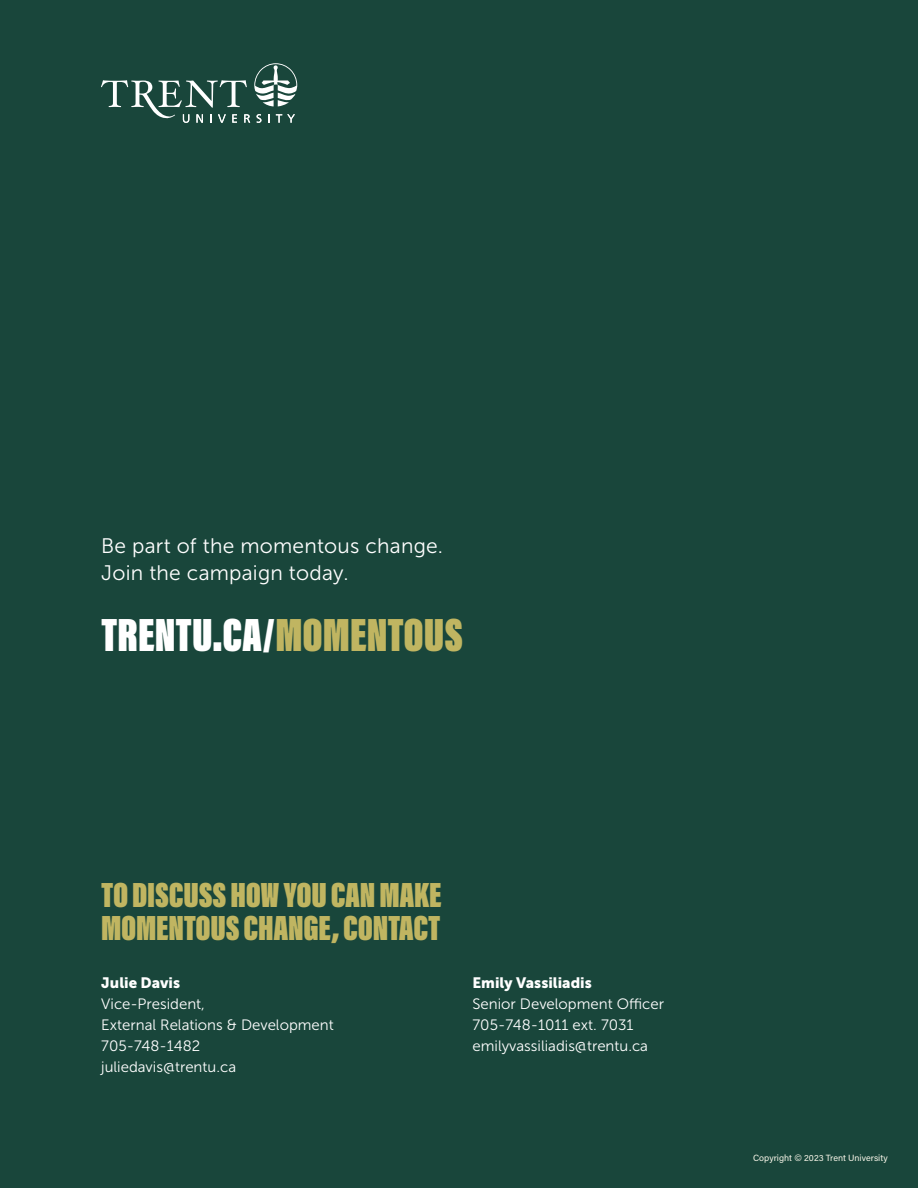
<style>
.page{position:relative;width:918px;height:1188px;background:#19463b}
.page>*{position:absolute;margin:0;border:0;box-sizing:border-box;transform-origin:0 0}
.t1{font:48px "Acumin Variable Concept";color:#fff}
.t2{font:36px/33px "Acumin Variable Concept";letter-spacing:-.01em;color:#c0b561}
.t3{font:21px/27px "Museo Sans 300";letter-spacing:.01em;color:#fff}
.t4{font:15px/21px "Museo Sans 300";color:#fff}
.t5{font:9px "Acumin Variable Concept";color:#f6f4e7}
.s1{color:#c0b561}
.s2{font-family:"Museo Sans 900"}
.s3{font-family:"Acumin Pro Wide"}
</style>
<div class="page">
<svg style="left:101px;top:63px;width:196px;height:60px"></svg>
<p class="t3" style="left:101px;top:532px;width:343px">Be part of the momentous change.<br>Join the campaign today.</p>
<p class="t1" style="left:101px;top:601px;width:364px">TRENTU.CA/<span class="s1">MOMENTOUS</span></p>
<p class="t2" style="left:101px;top:876px;width:342px">TO DISCUSS HOW YOU CAN MAKE<br>MOMENTOUS CHANGE, CONTACT</p>
<p class="t4" style="left:101px;top:972px;width:234px"><span class="s2">Julie Davis<br></span>Vice-President,<br>External Relations &amp; Development<br>705-748-1482 juliedavis@trentu.ca</p>
<p class="t4" style="left:472px;top:972px;width:193px"><span class="s2">Emily Vassiliadis<br></span>Senior Development Officer<br>705-748-1011 ext. 7031 emilyvassiliadis@trentu.ca</p>
<p class="t5" style="left:753px;top:1152px;width:136px">Copyright <span class="s3">©</span> 2023 Trent University</p>
</div>
